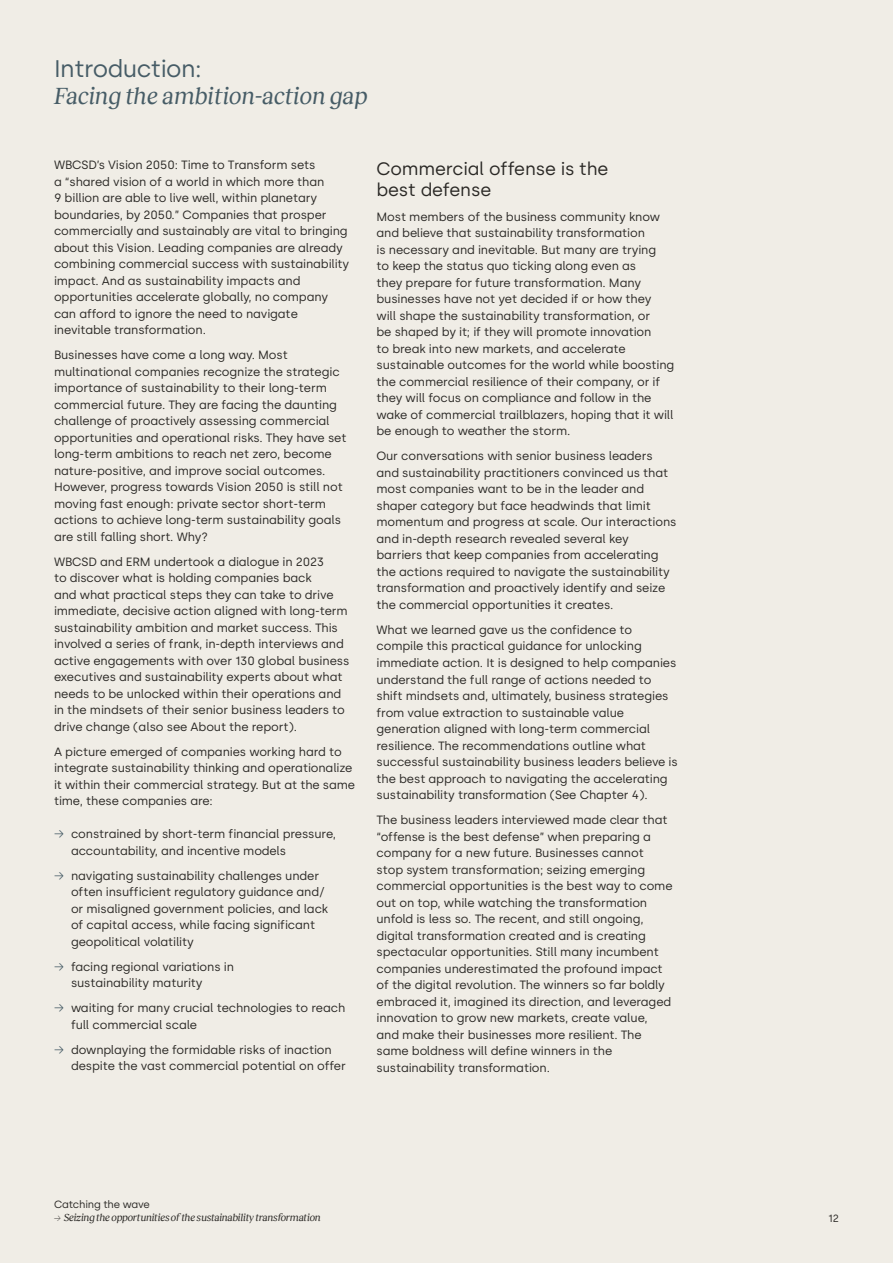
<style>
.page{position:relative;width:893px;height:1263px;background:#f0ede6}
.page>*{position:absolute;margin:0;border:0;box-sizing:border-box;transform-origin:0 0}
.Section_title_2{font:italic 24px "Reckless";letter-spacing:-.005em;color:#465c66}
.Section_title_1{font:24px "Silka";letter-spacing:-.02em;color:#465c66}
.Heading_1{font:18px/21px "Silka";letter-spacing:-.01em;color:#2a2825}
.Body{font:12px/16.5px "Silka";letter-spacing:-.01em;color:#2a2825}
.t1{font:italic 10.5px "Reckless";letter-spacing:-.02em;color:#2a2825}
.t2{font:10.5px "Silka";letter-spacing:-.02em;color:#2a2825}
.s1{font-weight:300;color:#465c66}
</style>
<div class="page">
<p class="Section_title_1" style="left:54px;top:54px;width:149px">Introduction:</p>
<p class="Section_title_2" style="left:54px;top:78px;width:315px">Facing the ambition-action gap</p>
<p class="Body" style="left:54px;top:157px;width:297px">WBCSD’s Vision 2050: Time to Transform sets<br>a “shared vision of a world in which more than<br>9 billion are able to live well, within planetary boundaries, by 2050.” Companies that prosper commercially and sustainably are vital to bringing about this Vision. Leading companies are already combining commercial success with sustainability impact. And as sustainability impacts and opportunities accelerate globally, no company can afford to ignore the need to navigate inevitable transformation.</p>
<p class="Body" style="left:54px;top:347px;width:294px">Businesses have come a long way. Most multinational companies recognize the strategic importance of sustainability to their long-term commercial future. They are facing the daunting challenge of proactively assessing commercial opportunities and operational risks. They have set long-term ambitions to reach net zero, become nature-positive, and improve social outcomes.<br>However, progress towards Vision 2050 is still not moving fast enough: private sector short-term actions to achieve long-term sustainability goals are still falling short. Why?</p>
<p class="Body" style="left:54px;top:553px;width:297px">WBCSD and ERM undertook a dialogue in 2023<br>to discover what is holding companies back<br>and what practical steps they can take to drive immediate, decisive action aligned with long-term sustainability ambition and market success. This involved a series of frank, in-depth interviews and active engagements with over 130 global business executives and sustainability experts about what needs to be unlocked within their operations and in the mindsets of their senior business leaders to drive change (also see About the report).</p>
<p class="Body" style="left:54px;top:743px;width:303px">A picture emerged of companies working hard to integrate sustainability thinking and operationalize it within their commercial strategy. But at the same time, these companies are:</p>
<p class="Body" style="left:71px;top:826px;width:267px;text-indent:-17px"><span class="s1">→</span> constrained by short-term financial pressure, accountability, and incentive models</p>
<p class="Body" style="left:71px;top:867px;width:259px;text-indent:-17px"><span class="s1">→</span> navigating sustainability challenges under often insufficient regulatory guidance and/ or misaligned government policies, and lack of capital access, while facing significant geopolitical volatility</p>
<p class="Body" style="left:71px;top:958px;width:164px;text-indent:-17px"><span class="s1">→</span> facing regional variations in sustainability maturity</p>
<p class="Body" style="left:71px;top:1000px;width:276px;text-indent:-17px"><span class="s1">→</span> waiting for many crucial technologies to reach full commercial scale</p>
<p class="Body" style="left:71px;top:1041px;width:276px;text-indent:-17px"><span class="s1">→</span> downplaying the formidable risks of inaction despite the vast commercial potential on offer</p>
<p class="Heading_1" style="left:376px;top:158px;width:233px">Commercial offense is the best defense</p>
<p class="Body" style="left:376px;top:208px;width:299px">Most members of the business community know and believe that sustainability transformation<br>is necessary and inevitable. But many are trying<br>to keep the status quo ticking along even as<br>they prepare for future transformation. Many businesses have not yet decided if or how they<br>will shape the sustainability transformation, or<br>be shaped by it; if they will promote innovation<br>to break into new markets, and accelerate sustainable outcomes for the world while boosting the commercial resilience of their company, or if they will focus on compliance and follow in the wake of commercial trailblazers, hoping that it will be enough to weather the storm.</p>
<p class="Body" style="left:376px;top:448px;width:301px">Our conversations with senior business leaders and sustainability practitioners convinced us that most companies want to be in the leader and shaper category but face headwinds that limit momentum and progress at scale. Our interactions and in-depth research revealed several key barriers that keep companies from accelerating the actions required to navigate the sustainability transformation and proactively identify and seize the commercial opportunities it creates.</p>
<p class="Body" style="left:376px;top:621px;width:303px">What we learned gave us the confidence to compile this practical guidance for unlocking immediate action. It is designed to help companies understand the full range of actions needed to shift mindsets and, ultimately, business strategies from value extraction to sustainable value generation aligned with long-term commercial resilience. The recommendations outline what successful sustainability business leaders believe is the best approach to navigating the accelerating sustainability transformation (See Chapter 4).</p>
<p class="Body" style="left:376px;top:811px;width:298px">The business leaders interviewed made clear that “offense is the best defense” when preparing a company for a new future. Businesses cannot stop system transformation; seizing emerging commercial opportunities is the best way to come out on top, while watching the transformation unfold is less so. The recent, and still ongoing, digital transformation created and is creating spectacular opportunities. Still many incumbent companies underestimated the profound impact of the digital revolution. The winners so far boldly embraced it, imagined its direction, and leveraged innovation to grow new markets, create value, and make their businesses more resilient. The same boldness will define winners in the sustainability transformation.</p>
<p class="t2" style="left:54px;top:1198px;width:97px">Catching the wave</p>
<p class="t1" style="left:54px;top:1210px;width:268px">→ Seizing the opportunities of the sustainability transformation</p>
<p class="t2" style="left:828px;top:1212px;width:12px">12</p>
</div>
